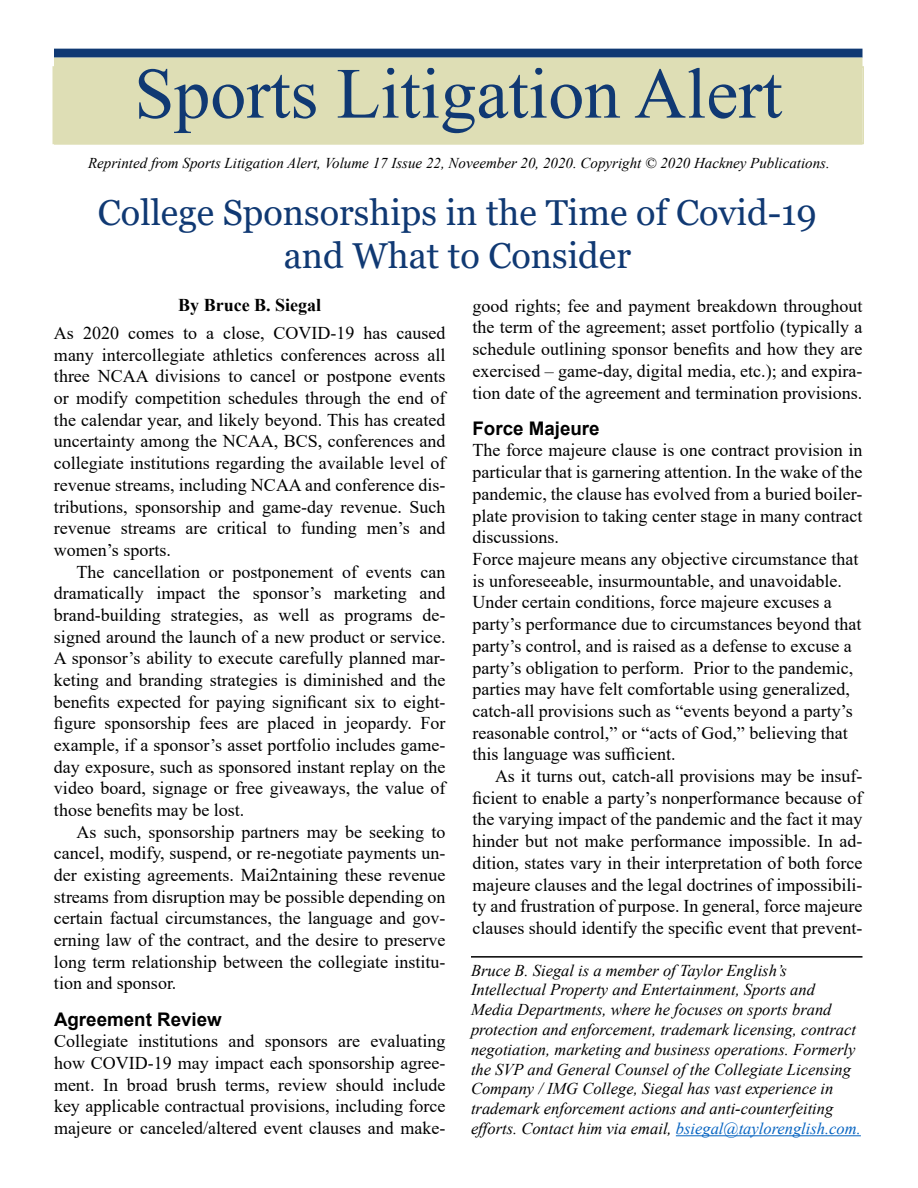
<style>
.page{position:relative;width:918px;height:1188px;background:#fff}
.page>*{position:absolute;margin:0;border:0;box-sizing:border-box;transform-origin:0 0}
.t1{font:72px "Times New Roman";color:#103973}
.t2{font:36px/43.2px "Georgia";color:#103973;text-align:center}
.t3{font:700 18.75px "Arial";color:#000}
.t4{font:18px/21.6px "Times New Roman";color:#000;text-align:justify}
.t5{font:700 18px "Times New Roman";color:#000}
.t6{font:italic 16.5px/19.8px "Times New Roman";color:#000}
.t7{font:italic 15px "Times New Roman";color:#000}
.s1{color:#0563c1}
</style>
<div class="page">
<div style="left:54px;top:49px;width:808px;height:9px;background:#103973"></div>
<div style="left:54px;top:58px;width:808px;height:87px;background:#dedeb5"></div>
<hr style="left:471px;top:956px;width:391px;height:2px;background:#000">
<hr style="left:676px;top:1135px;width:185px;height:1px;background:#0563c1">
<h1 class="t1" style="left:134px;top:43px;width:649px">Sports Litigation Alert</h1>
<p class="t7" style="left:88px;top:153px;width:743px">Reprinted from Sports Litigation Alert, Volume 17 Issue 22, Noveember 20, 2020. Copyright © 2020 Hackney Publications.</p>
<h2 class="t2" style="left:98px;top:192px;width:721px">College Sponsorships in the Time of Covid-19 and What to Consider</h2>
<p class="t5" style="left:178px;top:292px;width:145px">By Bruce B. Siegal</p>
<p class="t4" style="left:54px;top:322px;width:393px">As 2020 comes to a close, COVID-19 has caused many intercollegiate athletics conferences across all three NCAA divisions to cancel or postpone events or modify competition schedules through the end of the calendar year, and likely beyond. This has created uncertainty among the NCAA, BCS, conferences and collegiate institutions regarding the available level of revenue streams, including NCAA and conference dis&shy;tributions, sponsorship and game-day revenue. Such revenue streams are critical to funding men’s and women’s sports.</p>
<p class="t4" style="left:54px;top:560px;width:393px;text-indent:22px">The cancellation or postponement of events can dramatically impact the sponsor’s marketing and brand-building strategies, as well as programs de&shy;signed around the launch of a new product or service.<br>A sponsor’s ability to execute carefully planned mar&shy;keting and branding strategies is diminished and the benefits expected for paying significant six to eight&shy;figure sponsorship fees are placed in jeopardy. For example, if a sponsor’s asset portfolio includes game&shy;day exposure, such as sponsored instant replay on the video board, signage or free giveaways, the value of those benefits may be lost.</p>
<p class="t4" style="left:54px;top:820px;width:393px;text-indent:22px">As such, sponsorship partners may be seeking to cancel, modify, suspend, or re-negotiate payments un&shy;der existing agreements. Mai2ntaining these revenue streams from disruption may be possible depending on certain factual circumstances, the language and gov&shy;erning law of the contract, and the desire to preserve long term relationship between the collegiate institu&shy;tion and sponsor.</p>
<p class="t3" style="left:54px;top:1006px;width:169px">Agreement Review</p>
<p class="t4" style="left:54px;top:1030px;width:393px">Collegiate institutions and sponsors are evaluating how COVID-19 may impact each sponsorship agree&shy;ment. In broad brush terms, review should include key applicable contractual provisions, including force majeure or canceled/altered event clauses and make-</p>
<p class="t4" style="left:472px;top:294px;width:392px">good rights; fee and payment breakdown throughout the term of the agreement; asset portfolio (typically a schedule outlining sponsor benefits and how they are exercised – game-day, digital media, etc.); and expira&shy;tion date of the agreement and termination provisions.</p>
<p class="t3" style="left:472px;top:415px;width:129px">Force Majeure</p>
<p class="t4" style="left:472px;top:439px;width:392px;text-align:left">The force majeure clause is one contract provision in particular that is garnering attention. In the wake of the pandemic, the clause has evolved from a buried boiler&shy;plate provision to taking center stage in many contract discussions.<br>Force majeure means any objective circumstance that is unforeseeable, insurmountable, and unavoidable.<br>Under certain conditions, force majeure excuses a party’s performance due to circumstances beyond that party’s control, and is raised as a defense to excuse a party’s obligation to perform. Prior to the pandemic, parties may have felt comfortable using generalized, catch-all provisions such as “events beyond a party’s reasonable control,” or “acts of God,” believing that this language was sufficient.</p>
<p class="t4" style="left:472px;top:765px;width:392px;text-indent:22px">As it turns out, catch-all provisions may be insuf&shy;ficient to enable a party’s nonperformance because of the varying impact of the pandemic and the fact it may hinder but not make performance impossible. In ad&shy;dition, states vary in their interpretation of both force majeure clauses and the legal doctrines of impossibili&shy;ty and frustration of purpose. In general, force majeure clauses should identify the specific event that prevent-</p>
<p class="t6" style="left:471px;top:960px;width:391px">Bruce B. Siegal is a member of Taylor English’s Intellectual Property and Entertainment, Sports and Media Departments, where he focuses on sports brand protection and enforcement, trademark licensing, contract negotiation, marketing and business operations. Formerly the SVP and General Counsel of the Collegiate Licensing Company / IMG College, Siegal has vast experience in trademark enforcement actions and anti-counterfeiting efforts. Contact him via email, <span class="s1">bsiegal@taylorenglish.com.</span></p>
</div>
